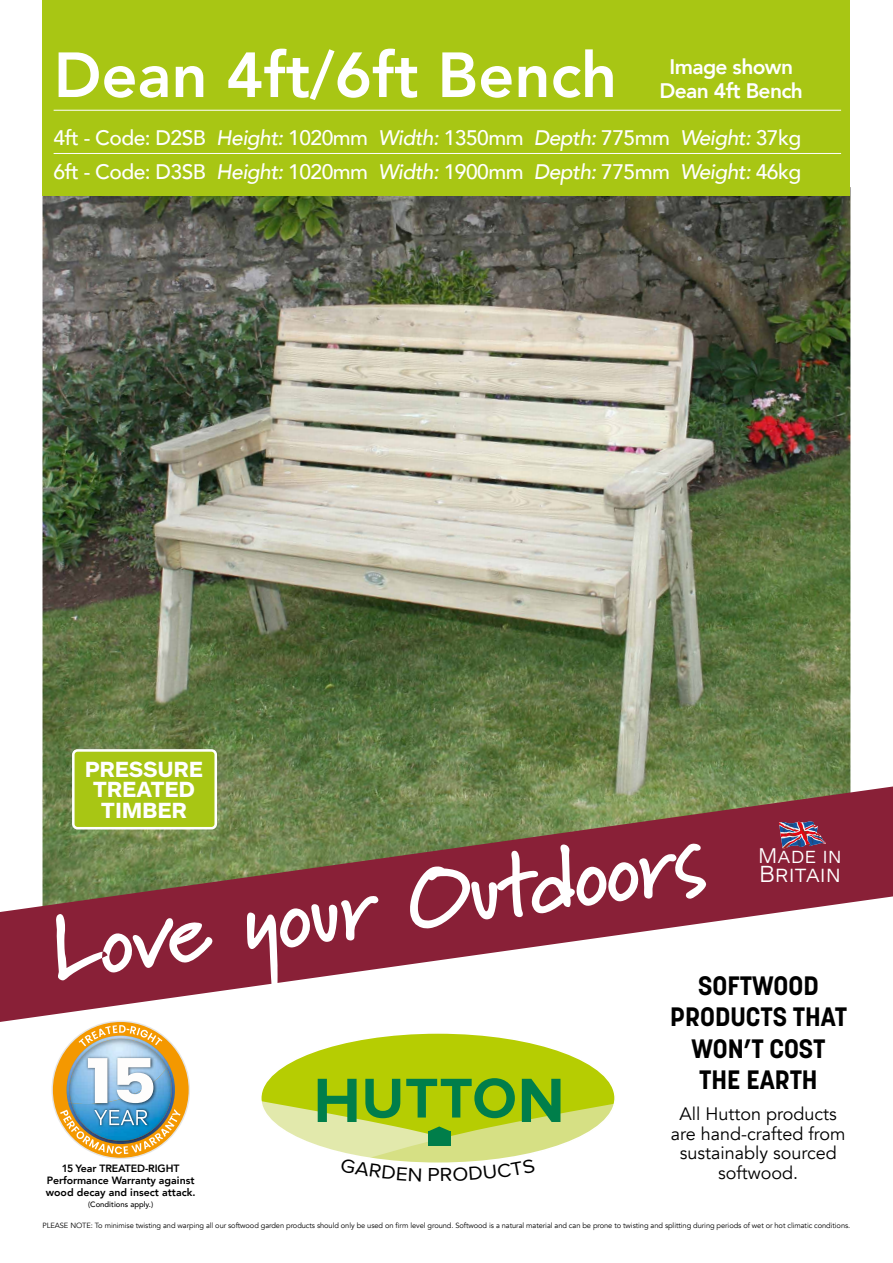
<style>
.page{position:relative;width:893px;height:1263px;background:#fff}
.page>*{position:absolute;margin:0;border:0;box-sizing:border-box;transform-origin:0 0}
.t1{font:800 63px "Avenir";color:#fff}
.t2{font:700 26.4px/31.3px "Korolev";color:#000;text-align:center}
.t3{font:300 24.15px "ARS Maquette Pro";color:#fff}
.t4{font:700 22.8px/20.2px "ARS Maquette Pro";letter-spacing:-.01em;color:#fff;text-align:center}
.t5{font:italic 500 22.5px "Avenir";letter-spacing:-.01em;color:#fff}
.t6{font:300 22.2px "ARS Maquette Pro";color:#fff}
.t7{font:500 21px/34.5px "Avenir";letter-spacing:-.025em;color:#fff}
.t8{font:800 21px/24px "Avenir";letter-spacing:-.03em;color:#fff;text-align:center}
.t9{font:19.5px "Proxima Nova";color:#000;scale:1.07 1}
.t10{font:18px/19.5px "Avenir";color:#000;text-align:center}
.t11{font:800 10.5px/12px "Avenir";letter-spacing:-.01em;color:#000;text-align:center}
.t12{font:500 7.65px "Avenir";color:#000}
.t13{font:7.5px "Avenir";letter-spacing:-.01em;color:#000}
.s1{font-style:italic}
.s2{font-style:normal}
</style>
<div class="page">
<div style="left:261px;top:1033px;width:354px;height:130px;background:#b6cd02;border-radius:50%"></div>
<div style="left:53px;top:1022px;width:136px;height:136px;background:#f49800;border-radius:50%"></div>
<img style="left:67px;top:1036px;width:102px;height:66px">
<img style="left:68px;top:1064px;width:107px;height:45px">
<img style="left:85px;top:1055px;width:73px;height:53px">
<svg style="left:88px;top:1058px;width:19px;height:45px"></svg>
<svg style="left:117px;top:1058px;width:36px;height:45px"></svg>
<svg style="left:79px;top:1025px;width:83px;height:21px"></svg>
<img style="left:91px;top:1107px;width:60px;height:2px">
<img style="left:60px;top:1109px;width:120px;height:45px">
<img style="left:43px;top:196px;width:807px;height:590px">
<div style="left:43px;top:0;width:807px;height:196px;background:#a8c614"></div>
<hr style="left:54px;top:110px;width:787px;height:1px;background:#fff">
<hr style="left:54px;top:153px;width:787px;height:1px;background:#fff">
<div style="left:73px;top:750px;width:143px;height:78px;background:#a8c614;border-radius:4px"></div>
<div style="left:72px;top:749px;width:145px;height:80px;border:3px solid #fff;border-radius:4px"></div>
<svg style="left:0;top:786px;width:893px;height:236px"></svg>
<svg style="left:779px;top:818px;width:47px;height:31px"></svg>
<svg style="left:56px;top:843px;width:650px;height:150px;fill:#892037"></svg>
<svg style="left:261px;top:1078px;width:354px;height:85px"></svg>
<h1 class="t1" style="left:54px;top:26px;width:565px">Dean 4ft/6ft Bench</h1>
<h3 class="t7" style="left:54px;top:119px;width:749px">4ft - Code: D2SB <span class="s1">Height:</span> 1020mm <span class="s1">Width:</span> 1350mm <span class="s1">Depth:</span> 775mm <span class="s1">Weight:</span> 37kg<br>6ft - Code: D3SB <span class="s1">Height:</span> 1020mm <span class="s1">Width:</span> 1900mm <span class="s1">Depth:</span> 775mm <span class="s1">Weight:</span> 46kg</h3>
<h3 class="t8" style="left:660px;top:54px;width:145px">Image shown<br>Dean 4ft Bench</h3>
<h3 class="t5" style="left:54px;top:164px;width:665px">Height: <span class="s2">900mm</span> Width: <span class="s2">1280mm</span> Depth: <span class="s2">1030mm</span> Weight: <span class="s2">70kg</span></h3>
<h3 class="t4" style="left:85px;top:758px;width:120px">PRESSURE<br>TREATED<br>TIMBER</h3>
<h3 class="t11" style="left:46px;top:1162px;width:151px">15 Year TREATED-RIGHT<br>Performance Warranty against wood decay and insect attack.</h3>
<p class="t12" style="left:88px;top:1197px;width:67px">(Conditions apply.)</p>
<h3 class="t9" style="left:427px;top:1160px;width:13px">P</h3>
<h3 class="t6" style="left:758px;top:841px;width:85px">Made in</h3>
<h3 class="t3" style="left:759px;top:858px;width:84px">Britain</h3>
<h2 class="t2" style="left:670px;top:970px;width:178px">SOFTWOOD<br>PRODUCTS THAT<br>WON’T COST<br>THE EARTH</h2>
<h3 class="t10" style="left:671px;top:1105px;width:176px">All Hutton products are hand-crafted from sustainably sourced softwood.</h3>
<p class="t13" style="left:43px;top:1221px;width:809px">PLEASE NOTE: To minimise twisting and warping all our softwood garden products should only be used on firm level ground. Softwood is a natural material and can be prone to twisting and splitting during periods of wet or hot climatic conditions.</p>
</div>
